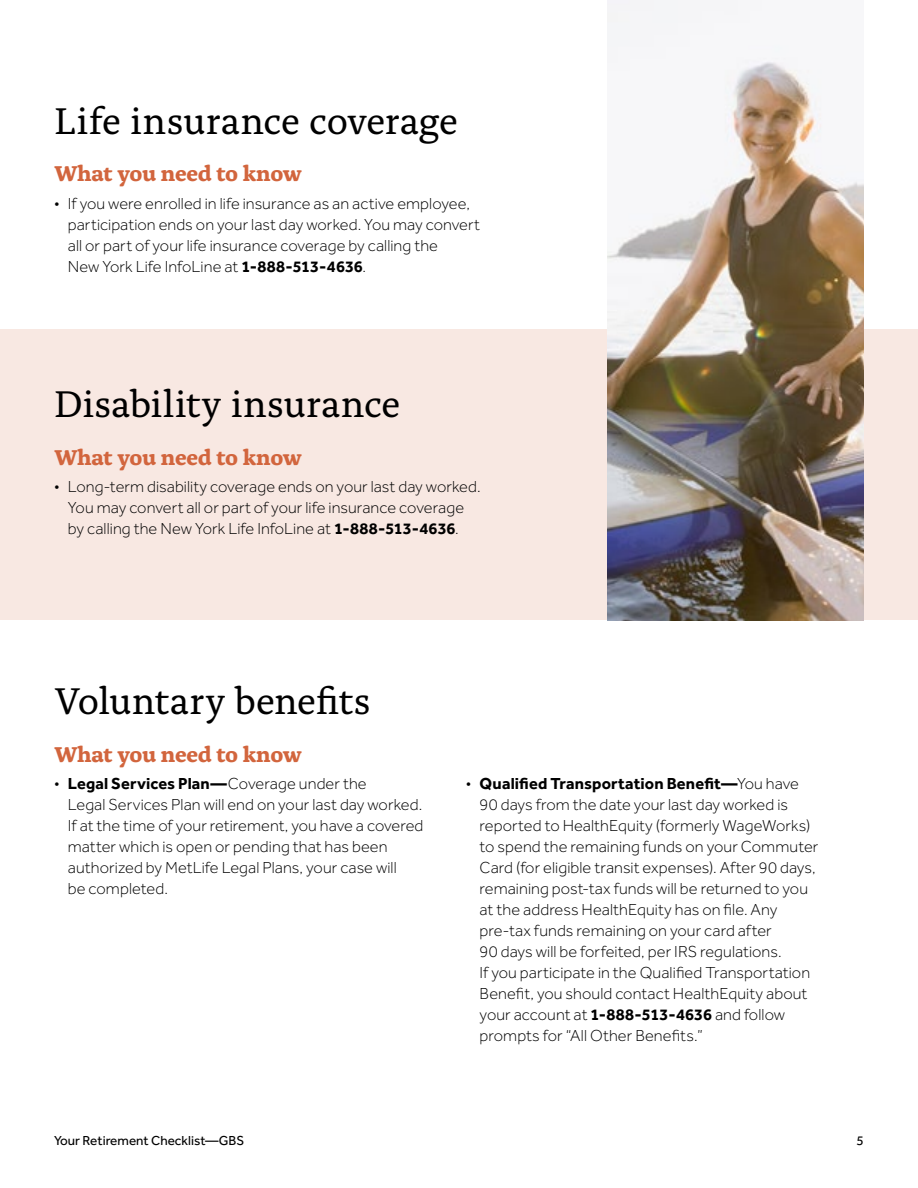
<style>
.page{position:relative;width:918px;height:1188px;background:#fff}
.page>*{position:absolute;margin:0;border:0;box-sizing:border-box;transform-origin:0 0}
.t1{font:39px "Alda OT";letter-spacing:-.005em;color:#000}
.t2{font:700 22.5px "Alda OT";letter-spacing:-.015em;color:#d2653d}
.t3{font:300 16.5px/21px "Effra";letter-spacing:.005em;color:#000}
.t4{font:13.5px "Effra";color:#000}
.s1{font-weight:700}
</style>
<div class="page">
<div style="left:0;top:329px;width:918px;height:290px;background:#f8e8e2"></div>
<img style="left:608px;top:0;width:256px;height:621px">
<h1 class="t1" style="left:54px;top:104px;width:405px">Life insurance coverage</h1>
<h2 class="t2" style="left:54px;top:164px;width:249px">What you need to know</h2>
<p class="t3" style="left:68px;top:193px;width:414px;text-indent:-14px">• If you were enrolled in life insurance as an active employee, participation ends on your last day worked. You may convert all or part of your life insurance coverage by calling the<br>New York Life InfoLine at <span class="s1">1-888-513-4636</span>.</p>
<h1 class="t1" style="left:54px;top:388px;width:348px">Disability insurance</h1>
<h2 class="t2" style="left:54px;top:448px;width:249px">What you need to know</h2>
<p class="t3" style="left:54px;top:476px;width:428px;text-align:center">• Long-term disability coverage ends on your last day worked.<br>You may convert all or part of your life insurance coverage<br>by calling the New York Life InfoLine at <span class="s1">1-888-513-4636</span>.</p>
<h1 class="t1" style="left:54px;top:685px;width:318px">Voluntary benefits</h1>
<h2 class="t2" style="left:54px;top:745px;width:249px">What you need to know</h2>
<p class="t3" style="left:68px;top:773px;width:357px;text-indent:-14px">• <span class="s1">Legal Services Plan—</span>Coverage under the<br>Legal Services Plan will end on your last day worked.<br>If at the time of your retirement, you have a covered matter which is open or pending that has been authorized by MetLife Legal Plans, your case will<br>be completed.</p>
<p class="t3" style="left:480px;top:773px;width:340px;text-indent:-14px">• <span class="s1">Qualified Transportation Benefit—</span>You have 90 days from the date your last day worked is reported to HealthEquity (formerly WageWorks) to spend the remaining funds on your Commuter Card (for eligible transit expenses). After 90 days, remaining post-tax funds will be returned to you at the address HealthEquity has on file. Any pre-tax funds remaining on your card after<br>90 days will be forfeited, per IRS regulations.<br>If you participate in the Qualified Transportation Benefit, you should contact HealthEquity about your account at <span class="s1">1-888-513-4636</span> and follow prompts for “All Other Benefits.”</p>
<p class="t4" style="left:54px;top:1132px;width:192px">Your Retirement Checklist—GBS</p>
<p class="t4" style="left:857px;top:1132px;width:9px">5</p>
</div>
